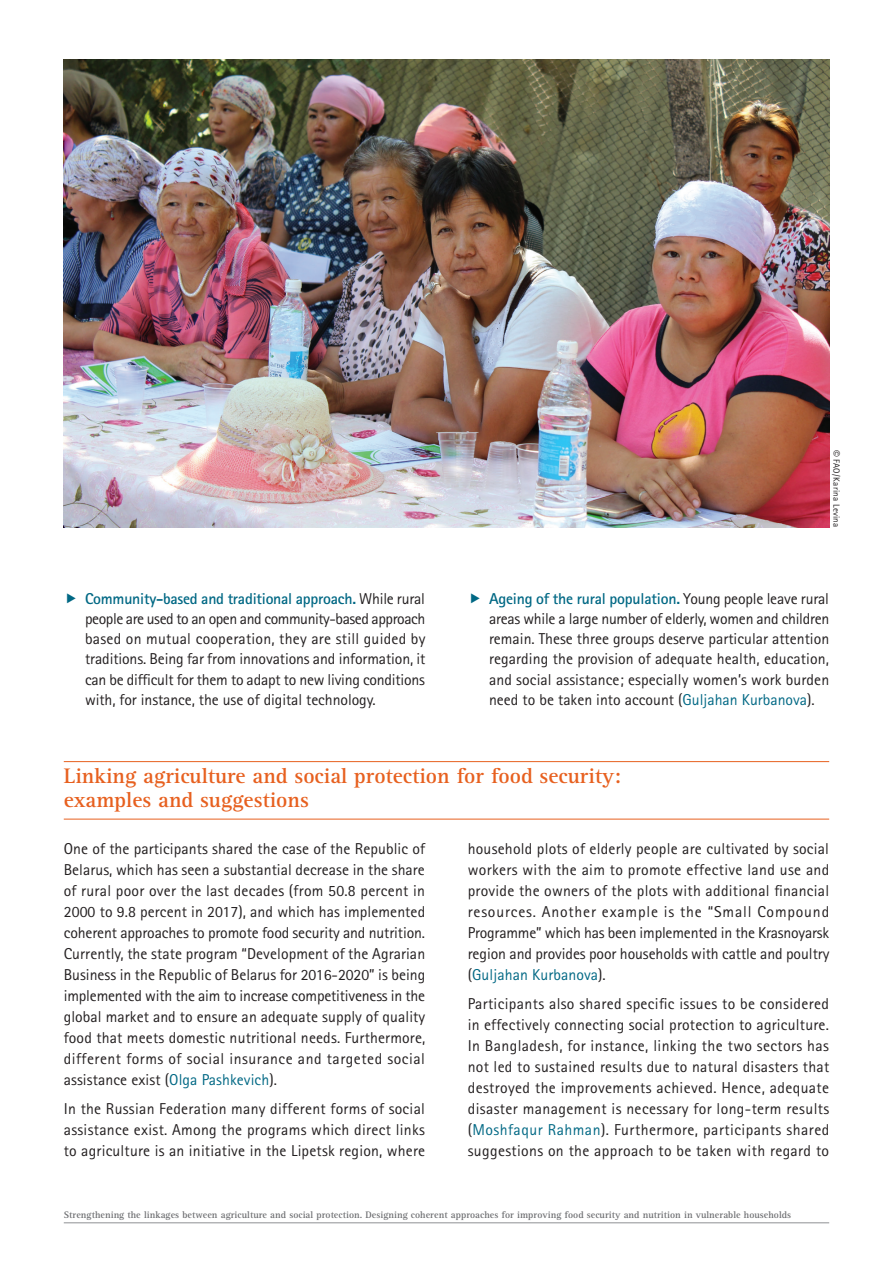
<style>
.page{position:relative;width:893px;height:1263px;background:#fff}
.page>*{position:absolute;margin:0;border:0;box-sizing:border-box;transform-origin:0 0}
.t1{font:700 21.75px/24px "Rotis Serif";color:#e7601f}
.t2{font:15.75px/21px "Rotis Sans Serif";letter-spacing:.005em;color:#231f20;text-align:justify}
.t3{font:700 9.75px "Rotis Serif";letter-spacing:.005em;color:#6c6d70}
.t4{font:9px "Rotis Sans Serif";letter-spacing:.03em;color:#231f20}
.s1{font-size:13.5px}
.s2{font-weight:700;color:#006884}
.s3{color:#006884}
</style>
<div class="page">
<hr style="left:64px;top:1222px;width:765px;height:1px;background:#939598">
<hr style="left:64px;top:761px;width:765px;height:1px;background:#e7601f">
<hr style="left:64px;top:819px;width:765px;height:1px;background:#e7601f">
<img style="left:64px;top:60px;width:765px;height:467px">
<p class="t4" style="left:842px;top:450px;width:79px;rotate:90deg"><span class="s1">©</span> FAO/Karina Levina</p>
<p class="t2" style="left:85px;top:588px;width:342px;line-height:20.2px"><span class="s2">Community-based and traditional approach.</span> While rural people are used to an open and community-based approach based on mutual cooperation, they are still guided by traditions. Being far from innovations and information, it can be difficult for them to adapt to new living conditions with, for instance, the use of digital technology.</p>
<p class="t2" style="left:489px;top:588px;width:342px;line-height:20.2px"><span class="s2">Ageing of the rural population.</span> Young people leave rural areas while a large number of elderly, women and children remain. These three groups deserve particular attention regarding the provision of adequate health, education, and social assistance; especially women’s work burden need to be taken into account (<span class="s3">Guljahan Kurbanova</span>).</p>
<h1 class="t1" style="left:64px;top:764px;width:559px">Linking agriculture and social protection for food security: examples and suggestions</h1>
<p class="t2" style="left:64px;top:838px;width:363px">One of the participants shared the case of the Republic of Belarus, which has seen a substantial decrease in the share of rural poor over the last decades (from 50.8 percent in 2000 to 9.8 percent in 2017), and which has implemented coherent approaches to promote food security and nutrition.<br>Currently, the state program “Development of the Agrarian Business in the Republic of Belarus for 2016-2020” is being implemented with the aim to increase competitiveness in the global market and to ensure an adequate supply of quality food that meets domestic nutritional needs. Furthermore, different forms of social insurance and targeted social assistance exist (<span class="s3">Olga Pashkevich</span>).</p>
<p class="t2" style="left:64px;top:1098px;width:363px">In the Russian Federation many different forms of social assistance exist. Among the programs which direct links to agriculture is an initiative in the Lipetsk region, where</p>
<p class="t2" style="left:468px;top:838px;width:363px">household plots of elderly people are cultivated by social workers with the aim to promote effective land use and provide the owners of the plots with additional financial resources. Another example is the “Small Compound Programme” which has been implemented in the Krasnoyarsk region and provides poor households with cattle and poultry (<span class="s3">Guljahan Kurbanova</span>).</p>
<p class="t2" style="left:468px;top:993px;width:363px">Participants also shared specific issues to be considered in effectively connecting social protection to agriculture.<br>In Bangladesh, for instance, linking the two sectors has not led to sustained results due to natural disasters that destroyed the improvements achieved. Hence, adequate disaster management is necessary for long-term results (<span class="s3">Moshfaqur Rahman</span>). Furthermore, participants shared suggestions on the approach to be taken with regard to</p>
<p class="t3" style="left:64px;top:1209px;width:729px">Strengthening the linkages between agriculture and social protection. Designing coherent approaches for improving food security and nutrition in vulnerable households</p>
</div>
